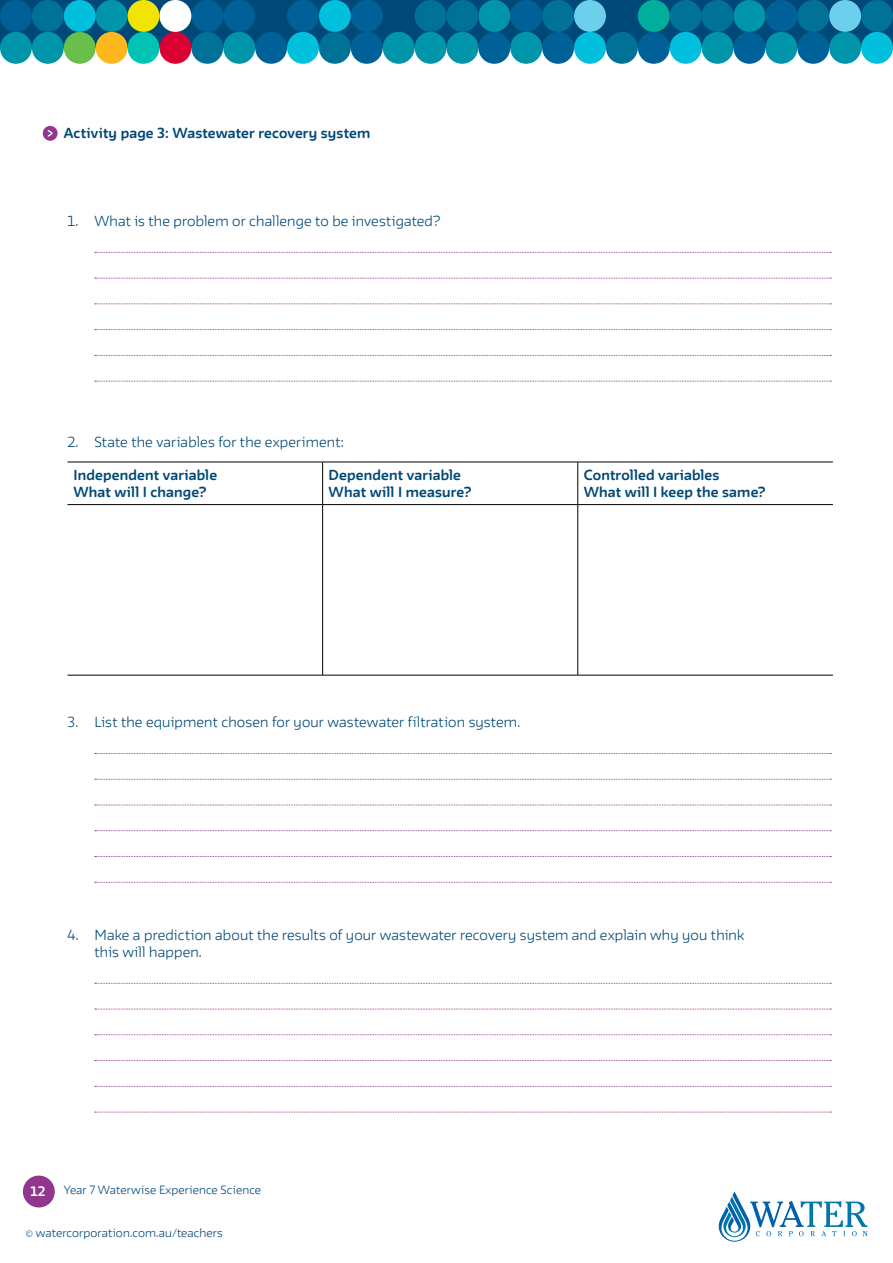
<style>
.page{position:relative;width:893px;height:1263px;background:#fff}
.page>*{position:absolute;margin:0;border:0;box-sizing:border-box;transform-origin:0 0}
.t1{font:300 12.75px/17.2px "FWT Irma Round";letter-spacing:.015em;color:#004877}
.WC_Body_bold{font:700 12.75px/17.2px "FWT Irma Round";letter-spacing:.015em;color:#004877}
.WC_Body{font:700 12.75px "FWT Irma Round";letter-spacing:.01em;color:#004877}
.Circle_number{font:700 12px "FWT Irma Round";color:#fff}
.WC_Footer{font:300 10.5px "FWT Irma Round";letter-spacing:.01em;color:#004877}
</style>
<div class="page">
<svg style="left:719px;top:1191px;width:148px;height:51px"></svg>
<div style="left:0;top:0;width:893px;height:48px;background:#004877"></div>
<div style="left:223px;top:32px;width:32px;height:32px;background:#0095a9;border-radius:50%"></div>
<div style="left:287px;top:32px;width:32px;height:32px;background:#00c0de;border-radius:50%"></div>
<div style="left:319px;top:32px;width:32px;height:32px;background:#007197;border-radius:50%"></div>
<div style="left:255px;top:32px;width:32px;height:32px;background:#006098;border-radius:50%"></div>
<div style="left:191px;top:32px;width:32px;height:32px;background:#007197;border-radius:50%"></div>
<div style="left:351px;top:0;width:32px;height:32px;background:#006098;border-radius:50%"></div>
<div style="left:287px;top:0;width:32px;height:32px;background:#006098;border-radius:50%"></div>
<div style="left:191px;top:0;width:32px;height:32px;background:#006098;border-radius:50%"></div>
<div style="left:223px;top:0;width:32px;height:32px;background:#006098;border-radius:50%"></div>
<div style="left:319px;top:0;width:32px;height:32px;background:#00c0de;border-radius:50%"></div>
<div style="left:64px;top:32px;width:32px;height:32px;background:#68bf4b;border-radius:50%"></div>
<div style="left:64px;top:0;width:32px;height:32px;background:#00c0de;border-radius:50%"></div>
<div style="left:0;top:32px;width:32px;height:32px;background:#0095a9;border-radius:50%"></div>
<div style="left:383px;top:32px;width:32px;height:32px;background:#0095a9;border-radius:50%"></div>
<div style="left:32px;top:32px;width:32px;height:32px;background:#0095a9;border-radius:50%"></div>
<div style="left:32px;top:0;width:32px;height:32px;background:#007197;border-radius:50%"></div>
<div style="left:0;top:0;width:32px;height:32px;background:#006098;border-radius:50%"></div>
<div style="left:351px;top:32px;width:32px;height:32px;background:#006098;border-radius:50%"></div>
<div style="left:96px;top:0;width:32px;height:32px;background:#0095a9;border-radius:50%"></div>
<div style="left:159px;top:32px;width:32px;height:32px;background:#da0032;border-radius:50%"></div>
<div style="left:96px;top:32px;width:32px;height:32px;background:#ffb71e;border-radius:50%"></div>
<div style="left:159px;top:0;width:32px;height:32px;background:#fff;border-radius:50%"></div>
<div style="left:128px;top:0;width:31px;height:32px;background:#f1e400;border-radius:50%"></div>
<div style="left:128px;top:32px;width:31px;height:32px;background:#00c3b4;border-radius:50%"></div>
<div style="left:415px;top:0;width:31px;height:32px;background:#007197;border-radius:50%"></div>
<div style="left:415px;top:32px;width:31px;height:32px;background:#0095a9;border-radius:50%"></div>
<div style="left:638px;top:32px;width:32px;height:32px;background:#006098;border-radius:50%"></div>
<div style="left:510px;top:32px;width:32px;height:32px;background:#0095a9;border-radius:50%"></div>
<div style="left:542px;top:32px;width:32px;height:32px;background:#006098;border-radius:50%"></div>
<div style="left:478px;top:0;width:32px;height:32px;background:#0095a9;border-radius:50%"></div>
<div style="left:446px;top:32px;width:32px;height:32px;background:#0095a9;border-radius:50%"></div>
<div style="left:478px;top:32px;width:32px;height:32px;background:#006098;border-radius:50%"></div>
<div style="left:542px;top:0;width:32px;height:32px;background:#007197;border-radius:50%"></div>
<div style="left:574px;top:0;width:32px;height:32px;background:#6ccfeb;border-radius:50%"></div>
<div style="left:510px;top:0;width:32px;height:32px;background:#006098;border-radius:50%"></div>
<div style="left:446px;top:0;width:32px;height:32px;background:#007197;border-radius:50%"></div>
<div style="left:574px;top:32px;width:32px;height:32px;background:#00c0de;border-radius:50%"></div>
<div style="left:606px;top:32px;width:32px;height:32px;background:#007197;border-radius:50%"></div>
<div style="left:638px;top:0;width:32px;height:32px;background:#00ae9b;border-radius:50%"></div>
<div style="left:670px;top:0;width:32px;height:32px;background:#007197;border-radius:50%"></div>
<div style="left:670px;top:32px;width:32px;height:32px;background:#00c0de;border-radius:50%"></div>
<div style="left:765px;top:32px;width:32px;height:32px;background:#0095a9;border-radius:50%"></div>
<div style="left:797px;top:32px;width:32px;height:32px;background:#006098;border-radius:50%"></div>
<div style="left:733px;top:0;width:32px;height:32px;background:#0095a9;border-radius:50%"></div>
<div style="left:702px;top:32px;width:31px;height:32px;background:#0095a9;border-radius:50%"></div>
<div style="left:733px;top:32px;width:32px;height:32px;background:#006098;border-radius:50%"></div>
<div style="left:797px;top:0;width:32px;height:32px;background:#007197;border-radius:50%"></div>
<div style="left:829px;top:0;width:32px;height:32px;background:#6ccfeb;border-radius:50%"></div>
<div style="left:765px;top:0;width:32px;height:32px;background:#006098;border-radius:50%"></div>
<div style="left:702px;top:0;width:31px;height:32px;background:#007197;border-radius:50%"></div>
<div style="left:861px;top:32px;width:32px;height:32px;background:#00c0de;border-radius:50%"></div>
<div style="left:861px;top:0;width:32px;height:32px;background:#007197;border-radius:50%"></div>
<div style="left:829px;top:32px;width:32px;height:32px;background:#0095a9;border-radius:50%"></div>
<div style="left:23px;top:1175px;width:32px;height:32px;background:#92368d;border-radius:50%"></div>
<svg style="left:43px;top:126px;width:15px;height:15px"></svg>
<svg style="left:95px;top:252px;width:736px;height:1px"></svg>
<svg style="left:95px;top:278px;width:736px;height:1px"></svg>
<svg style="left:95px;top:303px;width:736px;height:1px"></svg>
<svg style="left:95px;top:329px;width:736px;height:1px"></svg>
<svg style="left:95px;top:355px;width:736px;height:1px"></svg>
<svg style="left:95px;top:381px;width:736px;height:1px"></svg>
<svg style="left:95px;top:753px;width:736px;height:1px"></svg>
<svg style="left:95px;top:779px;width:736px;height:1px"></svg>
<svg style="left:95px;top:805px;width:736px;height:1px"></svg>
<svg style="left:95px;top:830px;width:736px;height:1px"></svg>
<svg style="left:95px;top:856px;width:736px;height:1px"></svg>
<svg style="left:95px;top:882px;width:736px;height:1px"></svg>
<svg style="left:95px;top:983px;width:736px;height:1px"></svg>
<svg style="left:95px;top:1009px;width:736px;height:1px"></svg>
<svg style="left:95px;top:1034px;width:736px;height:1px"></svg>
<svg style="left:95px;top:1060px;width:736px;height:1px"></svg>
<svg style="left:95px;top:1086px;width:736px;height:1px"></svg>
<svg style="left:95px;top:1112px;width:736px;height:1px"></svg>
<hr style="left:68px;top:462px;width:255px;height:1px;background:#000">
<hr style="left:323px;top:462px;width:255px;height:1px;background:#000">
<hr style="left:322px;top:462px;width:1px;height:42px;background:#000">
<hr style="left:578px;top:462px;width:255px;height:1px;background:#000">
<hr style="left:577px;top:462px;width:1px;height:42px;background:#000">
<hr style="left:68px;top:504px;width:255px;height:1px;background:#000">
<hr style="left:323px;top:504px;width:255px;height:1px;background:#000">
<hr style="left:322px;top:505px;width:1px;height:170px;background:#000">
<hr style="left:578px;top:504px;width:255px;height:1px;background:#000">
<hr style="left:577px;top:505px;width:1px;height:170px;background:#000">
<hr style="left:68px;top:675px;width:255px;height:1px;background:#000">
<hr style="left:323px;top:675px;width:255px;height:1px;background:#000">
<hr style="left:578px;top:675px;width:255px;height:1px;background:#000">
<p class="WC_Body" style="left:64px;top:122px;width:308px">Activity page 3: Wastewater recovery system</p>
<p class="t1" style="left:68px;top:212px;width:374px">1. What is the problem or challenge to be investigated?</p>
<p class="t1" style="left:68px;top:433px;width:278px">2. State the variables for the experiment:</p>
<p class="WC_Body_bold" style="left:74px;top:465px;width:145px">Independent variable<br>What will I change?</p>
<p class="WC_Body_bold" style="left:329px;top:465px;width:144px">Dependent variable<br>What will I measure?</p>
<p class="WC_Body_bold" style="left:584px;top:465px;width:183px">Controlled variables<br>What will I keep the same?</p>
<p class="t1" style="left:68px;top:713px;width:454px">3. List the equipment chosen for your wastewater filtration system.</p>
<p class="t1" style="left:94px;top:925px;width:651px;text-indent:-27px">4. Make a prediction about the results of your wastewater recovery system and explain why you think this will happen.</p>
<p class="Circle_number" style="left:30px;top:1182px;width:16px">12</p>
<p class="WC_Footer" style="left:64px;top:1182px;width:199px">Year 7 Waterwise Experience Science</p>
<p class="WC_Footer" style="left:26px;top:1225px;width:199px">© watercorporation.com.au/teachers</p>
</div>
